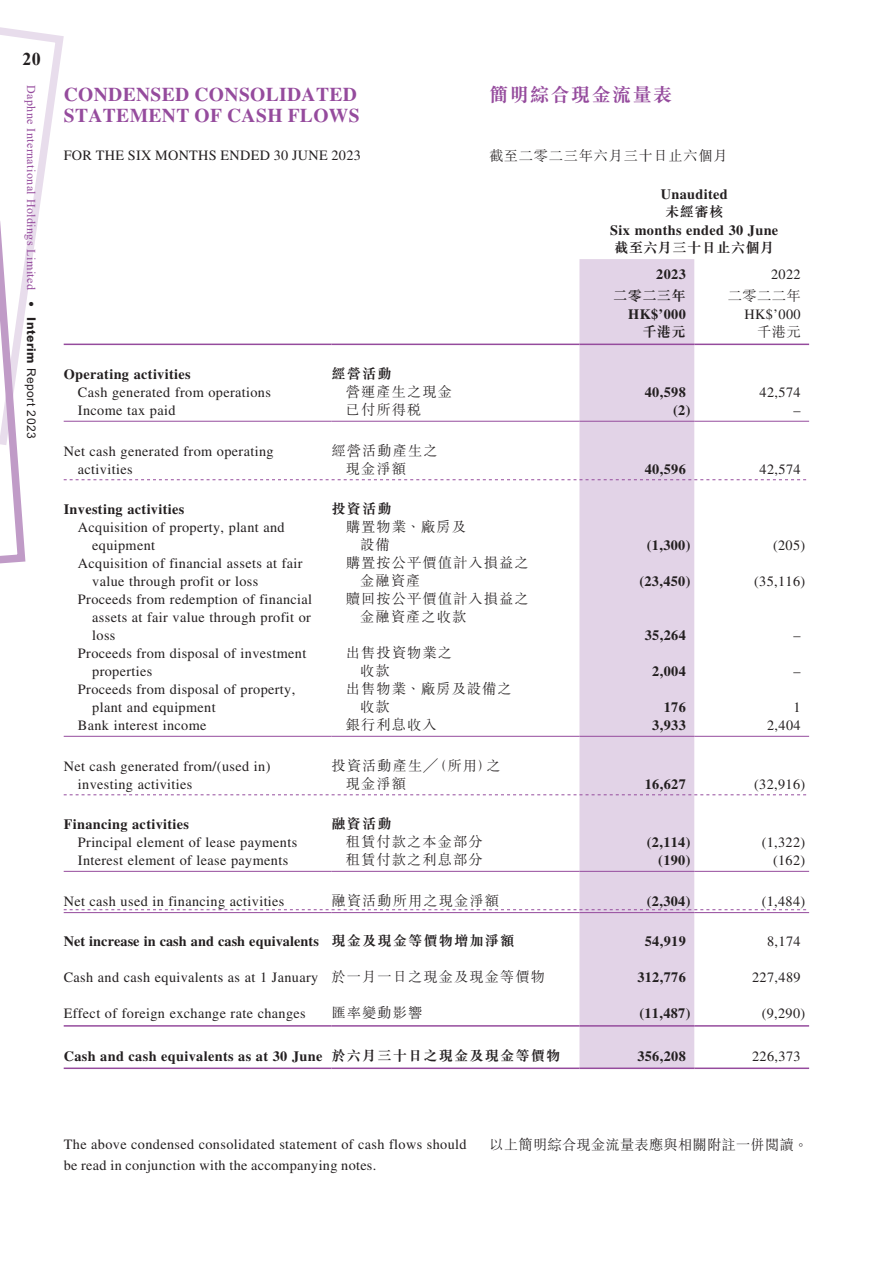
<style>
.page{position:relative;width:893px;height:1263px;background:#fff}
.page>*{position:absolute;margin:0;border:0;box-sizing:border-box;transform-origin:0 0}
.t1{font:700 19.5px/21px "Times LT Std";letter-spacing:.02em;color:#954b9d}
.t2{font:700 19.5px "M Sung HK";letter-spacing:.05em;color:#954b9d}
.t3{font:700 18px "Times New Roman";color:#231f20}
.t4{font:14.25px/18px "Times LT Std";letter-spacing:.025em;color:#231f20}
.t5{font:700 14.25px "Times LT Std";letter-spacing:.025em;color:#231f20}
.t6{font:300 14.25px/18px "M Sung HK";letter-spacing:.075em;color:#231f20}
.t7{font:700 14.25px "Times LT Std";letter-spacing:.005em;color:#231f20}
.t8{font:700 14.25px "M Sung HK";letter-spacing:.025em;color:#231f20}
.t9{font:300 14.25px "M Sung HK";letter-spacing:.015em;color:#231f20}
.t10{font:300 14.25px "M Sung HK";letter-spacing:.05em;color:#231f20}
.t11{font:12px "Times New Roman";letter-spacing:.035em;color:#954b9d}
.s1{font-family:"Frutiger LT Std";font-weight:300;color:#231f20}
.s2{font-family:"M Hei HK";font-weight:800;color:#231f20}
.s3{font-family:"M Hei HK";font-weight:700;color:#231f20}
.s4{font-family:"M Sung HK"}
.s5{font-family:"M Sung HK";font-weight:300}
</style>
<div class="page">
<div style="left:579px;top:591px;width:115px;height:476px;background:#e2d3e7"></div>
<hr style="left:694px;top:344px;width:115px;height:1px;background:#954b9d">
<hr style="left:694px;top:421px;width:115px;height:1px;background:#954b9d">
<svg style="left:0;top:27px;width:806px;height:564px"></svg>
<hr style="left:64px;top:736px;width:268px;height:1px;background:#954b9d">
<hr style="left:332px;top:736px;width:247px;height:1px;background:#954b9d">
<hr style="left:579px;top:736px;width:115px;height:1px;background:#954b9d">
<hr style="left:694px;top:736px;width:115px;height:1px;background:#954b9d">
<svg style="left:64px;top:794px;width:742px;height:1px"></svg>
<hr style="left:64px;top:871px;width:268px;height:1px;background:#954b9d">
<hr style="left:332px;top:871px;width:247px;height:1px;background:#954b9d">
<hr style="left:579px;top:871px;width:115px;height:1px;background:#954b9d">
<hr style="left:694px;top:871px;width:115px;height:1px;background:#954b9d">
<hr style="left:64px;top:912px;width:268px;height:1px;background:#954b9d">
<hr style="left:332px;top:912px;width:247px;height:1px;background:#954b9d">
<hr style="left:579px;top:912px;width:115px;height:1px;background:#954b9d">
<svg style="left:64px;top:909px;width:742px;height:1px"></svg>
<hr style="left:694px;top:912px;width:115px;height:1px;background:#954b9d">
<hr style="left:64px;top:1025px;width:268px;height:2px;background:#954b9d">
<hr style="left:332px;top:1025px;width:247px;height:2px;background:#954b9d">
<hr style="left:579px;top:1025px;width:115px;height:2px;background:#954b9d">
<hr style="left:694px;top:1025px;width:115px;height:2px;background:#954b9d">
<hr style="left:64px;top:1067px;width:268px;height:2px;background:#954b9d">
<hr style="left:332px;top:1067px;width:247px;height:2px;background:#954b9d">
<hr style="left:579px;top:1067px;width:115px;height:2px;background:#954b9d">
<hr style="left:694px;top:1067px;width:115px;height:2px;background:#954b9d">
<p class="t3" style="left:23px;top:46px;width:20px">20</p>
<p class="t11" style="left:40px;top:85px;width:355px;rotate:90deg">Daphne International Holdings Limited <span class="s1">•</span> <span class="s2">Interim</span> <span class="s3">Report 2023</span></p>
<h1 class="t1" style="left:64px;top:84px;width:297px">CONDENSED CONSOLIDATED<br>STATEMENT OF CASH FLOWS</h1>
<p class="t4" style="left:64px;top:146px;width:299px">FOR THE SIX MONTHS ENDED 30 JUNE 2023</p>
<h1 class="t2" style="left:489px;top:82px;width:185px">簡明綜合現金流量表</h1>
<p class="t10" style="left:489px;top:146px;width:240px">截至二零二三年六月三十日止六個月</p>
<p class="t5" style="left:661px;top:186px;width:68px">Unaudited</p>
<p class="t8" style="left:665px;top:202px;width:60px">未經審核</p>
<p class="t5" style="left:610px;top:222px;width:169px">Six months ended 30 June</p>
<p class="t8" style="left:614px;top:238px;width:162px">截至六月三十日止六個月</p>
<p class="t5" style="left:656px;top:266px;width:31px">2023</p>
<p class="t4" style="left:771px;top:265px;width:31px">2022</p>
<p class="t8" style="left:613px;top:286px;width:74px">二零二三年</p>
<p class="t6" style="left:728px;top:286px;width:74px">二零二二年</p>
<p class="t5" style="left:628px;top:306px;width:59px">HK$’000</p>
<p class="t4" style="left:745px;top:305px;width:57px">HK$’000</p>
<p class="t8" style="left:642px;top:322px;width:45px">千港元</p>
<p class="t6" style="left:757px;top:322px;width:45px">千港元</p>
<p class="t5" style="left:64px;top:366px;width:129px">Operating activities</p>
<p class="t8" style="left:332px;top:364px;width:62px">經營活動</p>
<p class="t4" style="left:78px;top:383px;width:195px">Cash generated from operations</p>
<p class="t6" style="left:346px;top:382px;width:108px">營運產生之現金</p>
<p class="t5" style="left:645px;top:384px;width:42px">40,598</p>
<p class="t4" style="left:760px;top:383px;width:42px">42,574</p>
<p class="t4" style="left:78px;top:401px;width:99px">Income tax paid</p>
<p class="t6" style="left:346px;top:400px;width:77px">已付所得稅</p>
<p class="t5" style="left:673px;top:402px;width:19px">(2)</p>
<p class="t4" style="left:793px;top:401px;width:9px">–</p>
<p class="t4" style="left:78px;top:442px;width:197px;text-indent:-14px">Net cash generated from operating activities</p>
<p class="t6" style="left:346px;top:441px;width:93px;text-indent:-14px">經營活動產生之現金淨額</p>
<p class="t5" style="left:645px;top:460px;width:42px">40,596</p>
<p class="t4" style="left:760px;top:460px;width:42px">42,574</p>
<p class="t5" style="left:64px;top:501px;width:122px">Investing activities</p>
<p class="t8" style="left:332px;top:499px;width:62px">投資活動</p>
<p class="t4" style="left:92px;top:518px;width:194px;text-indent:-14px">Acquisition of property, plant and equipment</p>
<p class="t6" style="left:360px;top:517px;width:107px;text-indent:-14px">購置物業、廠房及設備</p>
<p class="t4" style="left:92px;top:554px;width:212px;text-indent:-14px">Acquisition of financial assets at fair value through profit or loss</p>
<p class="t6" style="left:360px;top:553px;width:170px;text-indent:-14px">購置按公平價值計入損益之金融資產</p>
<p class="t4" style="left:92px;top:590px;width:222px;text-align:justify;text-indent:-14px">Proceeds from redemption of financial assets at fair value through profit or loss</p>
<p class="t6" style="left:360px;top:589px;width:170px;text-indent:-14px">贖回按公平價值計入損益之金融資產之收款</p>
<p class="t4" style="left:92px;top:644px;width:216px;text-indent:-14px">Proceeds from disposal of investment properties</p>
<p class="t6" style="left:360px;top:643px;width:93px;text-indent:-14px">出售投資物業之收款</p>
<p class="t4" style="left:92px;top:680px;width:205px;text-indent:-14px">Proceeds from disposal of property, plant and equipment</p>
<p class="t6" style="left:360px;top:679px;width:153px;text-indent:-14px">出售物業、廠房及設備之收款</p>
<p class="t5" style="left:647px;top:537px;width:45px">(1,300)</p>
<p class="t4" style="left:773px;top:536px;width:34px">(205)</p>
<p class="t5" style="left:639px;top:573px;width:53px">(23,450)</p>
<p class="t4" style="left:754px;top:572px;width:53px">(35,116)</p>
<p class="t5" style="left:645px;top:627px;width:42px">35,264</p>
<p class="t4" style="left:793px;top:626px;width:9px">–</p>
<p class="t5" style="left:652px;top:663px;width:35px">2,004</p>
<p class="t4" style="left:793px;top:662px;width:9px">–</p>
<p class="t5" style="left:664px;top:699px;width:24px">176</p>
<p class="t4" style="left:793px;top:698px;width:9px">1</p>
<p class="t4" style="left:78px;top:716px;width:130px">Bank interest income</p>
<p class="t6" style="left:346px;top:715px;width:92px">銀行利息收入</p>
<p class="t5" style="left:652px;top:717px;width:35px">3,933</p>
<p class="t4" style="left:767px;top:716px;width:35px">2,404</p>
<p class="t4" style="left:78px;top:757px;width:194px;text-indent:-14px">Net cash generated from/(used in) investing activities</p>
<p class="t6" style="left:346px;top:756px;width:156px;text-indent:-14px">投資活動產生╱（所用）之現金淨額</p>
<p class="t5" style="left:645px;top:775px;width:42px">16,627</p>
<p class="t4" style="left:754px;top:775px;width:53px">(32,916)</p>
<p class="t5" style="left:64px;top:816px;width:127px">Financing activities</p>
<p class="t8" style="left:332px;top:814px;width:62px">融資活動</p>
<p class="t4" style="left:78px;top:833px;width:221px">Principal element of lease payments</p>
<p class="t6" style="left:346px;top:832px;width:138px">租賃付款之本金部分</p>
<p class="t5" style="left:647px;top:834px;width:45px">(2,114)</p>
<p class="t4" style="left:762px;top:833px;width:45px">(1,322)</p>
<p class="t4" style="left:78px;top:851px;width:212px">Interest element of lease payments</p>
<p class="t6" style="left:346px;top:850px;width:138px">租賃付款之利息部分</p>
<p class="t5" style="left:658px;top:852px;width:34px">(190)</p>
<p class="t4" style="left:773px;top:851px;width:34px">(162)</p>
<p class="t4" style="left:64px;top:892px;width:222px">Net cash used in financing activities</p>
<p class="t6" style="left:332px;top:891px;width:169px">融資活動所用之現金淨額</p>
<p class="t5" style="left:647px;top:892px;width:45px">(2,304)</p>
<p class="t4" style="left:762px;top:892px;width:45px">(1,484)</p>
<p class="t7" style="left:64px;top:933px;width:452px">Net increase in cash and cash equivalents <span class="s4">現金及現金等價物增加淨額</span></p>
<p class="t5" style="left:645px;top:933px;width:42px">54,919</p>
<p class="t4" style="left:767px;top:932px;width:35px">8,174</p>
<p class="t4" style="left:64px;top:968px;width:483px">Cash and cash equivalents as at 1 January <span class="s5">於一月一日之現金及現金等價物</span></p>
<p class="t5" style="left:637px;top:969px;width:50px">312,776</p>
<p class="t4" style="left:752px;top:968px;width:50px">227,489</p>
<p class="t4" style="left:64px;top:1004px;width:244px">Effect of foreign exchange rate changes</p>
<p class="t6" style="left:332px;top:1003px;width:92px">匯率變動影響</p>
<p class="t5" style="left:639px;top:1005px;width:53px">(11,487)</p>
<p class="t4" style="left:762px;top:1004px;width:45px">(9,290)</p>
<p class="t5" style="left:64px;top:1047px;width:498px">Cash and cash equivalents as at 30 June <span class="s4">於六月三十日之現金及現金等價物</span></p>
<p class="t5" style="left:637px;top:1047px;width:50px">356,208</p>
<p class="t4" style="left:752px;top:1047px;width:50px">226,373</p>
<p class="t4" style="left:64px;top:1134px;width:404px;line-height:21px">The above condensed consolidated statement of cash flows should be read in conjunction with the accompanying notes.</p>
<p class="t9" style="left:490px;top:1135px;width:320px">以上簡明綜合現金流量表應與相關附註一併閱讀。</p>
</div>
